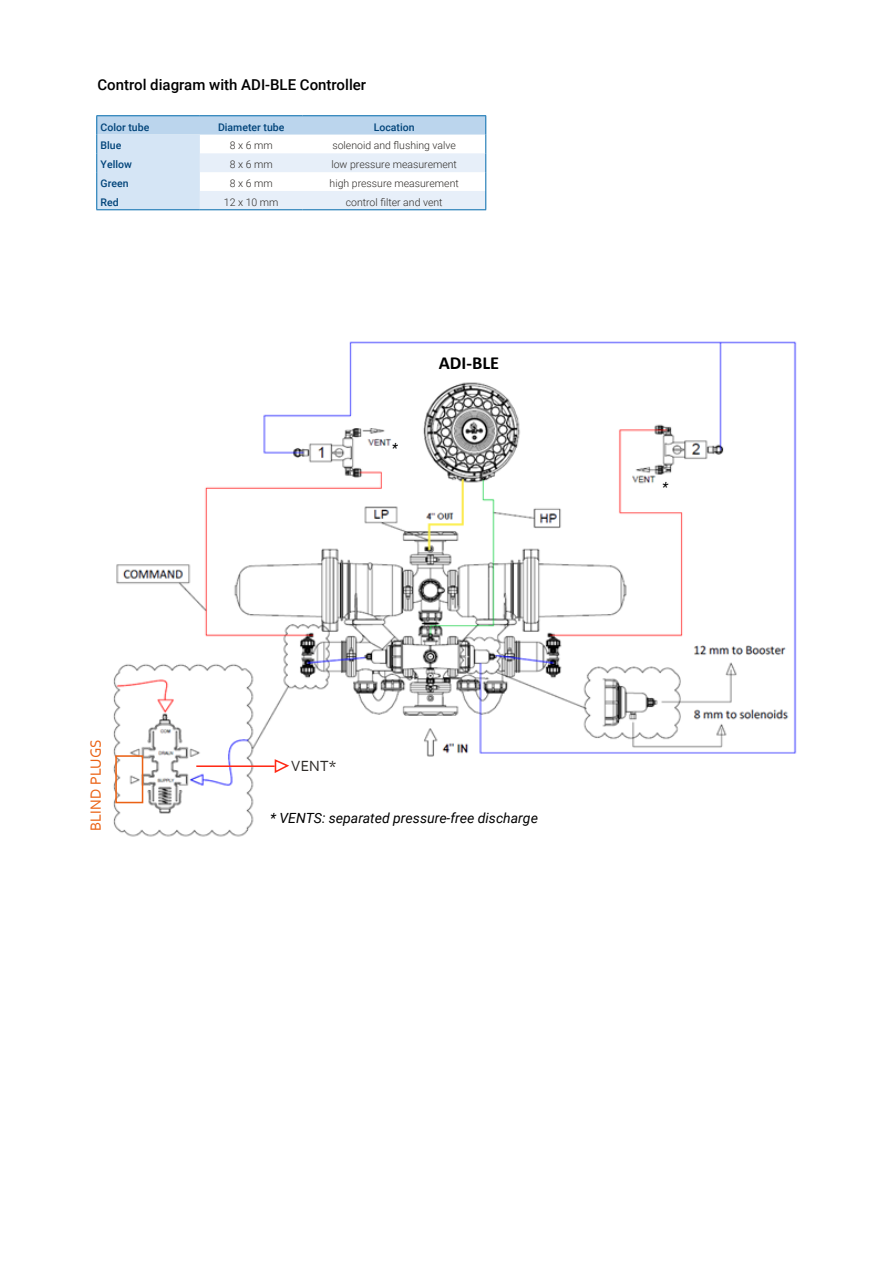
<style>
.page{position:relative;width:893px;height:1263px;background:#fff}
.page>*{position:absolute;margin:0;border:0;box-sizing:border-box;transform-origin:0 0}
.t1{font:700 18.45px "Calibri";color:#000}
.t2{font:15.45px "Corbel";letter-spacing:.01em;color:#eb6215}
.t3{font:15.45px "Corbel";color:#2f2c29}
.t4{font:500 15px "Roboto";color:#000}
.t5{font:italic 14.1px "Roboto";color:#000}
.t6{font:300 10.5px "Roboto";color:#2f2c29}
.t7{font:500 10.5px "Roboto";color:#004379}
</style>
<div class="page">
<hr style="left:96px;top:115px;width:104px;height:1px;background:#0069ac">
<hr style="left:200px;top:115px;width:103px;height:1px;background:#0069ac">
<hr style="left:303px;top:115px;width:183px;height:1px;background:#0069ac">
<svg style="left:96px;top:116px;width:390px;height:93px"></svg>
<hr style="left:96px;top:209px;width:104px;height:1px;background:#0069ac">
<hr style="left:200px;top:209px;width:103px;height:1px;background:#0069ac">
<hr style="left:303px;top:209px;width:183px;height:1px;background:#0069ac">
<img style="left:113px;top:341px;width:684px;height:496px">
<div style="left:427px;top:354px;width:85px;height:21px;background:#fff"></div>
<div style="left:115px;top:755px;width:28px;height:48px;border:2px solid #eb6215"></div>
<hr style="left:196px;top:765px;width:79px;height:2px;background:#ff2b17">
<svg style="left:273px;top:758px;width:18px;height:16px"></svg>
<h3 class="t4" style="left:98px;top:74px;width:270px">Control diagram with ADI-BLE Controller</h3>
<p class="t7" style="left:101px;top:120px;width:50px">Color tube</p>
<p class="t7" style="left:218px;top:120px;width:68px">Diameter tube</p>
<p class="t7" style="left:374px;top:120px;width:42px">Location</p>
<p class="t7" style="left:101px;top:138px;width:22px">Blue</p>
<p class="t6" style="left:230px;top:138px;width:44px">8 x 6 mm</p>
<p class="t6" style="left:332px;top:138px;width:125px">solenoid and flushing valve</p>
<p class="t7" style="left:101px;top:157px;width:33px">Yellow</p>
<p class="t6" style="left:230px;top:157px;width:44px">8 x 6 mm</p>
<p class="t6" style="left:331px;top:157px;width:127px">low pressure measurement</p>
<p class="t7" style="left:101px;top:176px;width:29px">Green</p>
<p class="t6" style="left:230px;top:176px;width:44px">8 x 6 mm</p>
<p class="t6" style="left:330px;top:176px;width:131px">high pressure measurement</p>
<p class="t7" style="left:101px;top:195px;width:20px">Red</p>
<p class="t6" style="left:224px;top:195px;width:56px">12 x 10 mm</p>
<p class="t6" style="left:346px;top:195px;width:98px">control filter and vent</p>
<h2 class="t2" style="left:86px;top:831px;width:94px;rotate:-90deg">BLIND PLUGS</h2>
<h3 class="t5" style="left:392px;top:438px;width:7px">*</h3>
<h1 class="t1" style="left:439px;top:350px;width:62px">ADI-BLE</h1>
<h2 class="t3" style="left:291px;top:756px;width:47px">VENT*</h2>
<h3 class="t5" style="left:270px;top:808px;width:269px">* VENTS: separated pressure-free discharge</h3>
<h3 class="t5" style="left:662px;top:477px;width:7px">*</h3>
</div>
